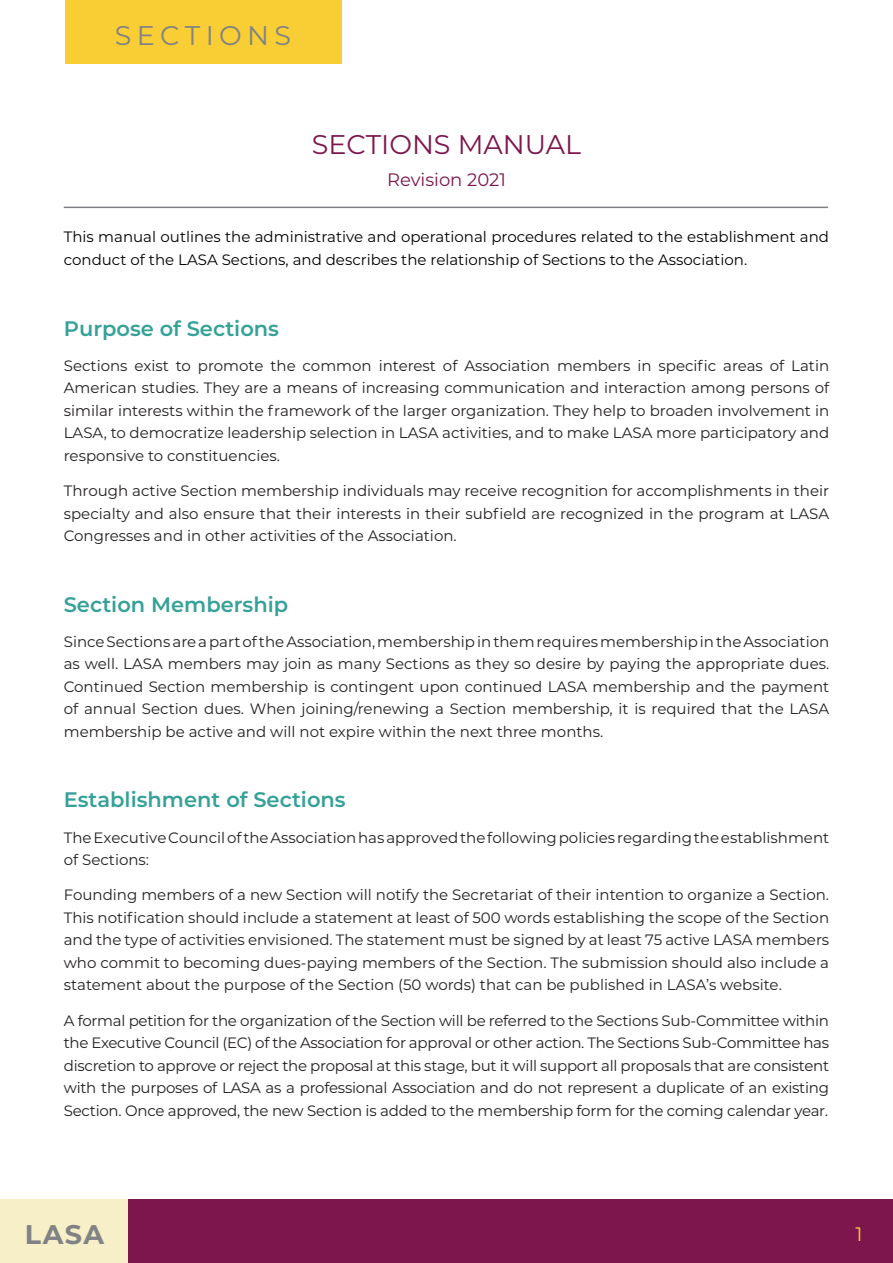
<style>
.page{position:relative;width:893px;height:1263px;background:#fff}
.page>*{position:absolute;margin:0;border:0;box-sizing:border-box;transform-origin:0 0}
.Titulares_guinda{font:27px "Montserrat";color:#7d164c}
.t1{font:27px "Montserrat";letter-spacing:.2em;color:#808285}
.t2{font:700 27px "Montserrat";color:#808285}
.Cuerpo_de_texto{font:600 21px "Montserrat";color:#35a199}
.t3{font:19.5px "Montserrat";color:#f8ce34}
.Titulares_guinda-2{font:18px "Montserrat";color:#7d164c}
.Cuerpo_de_texto-2{font:15px/22.5px "Montserrat";color:#231f20;text-align:justify}
.Cuerpo_de_texto-3{font:15px/22.5px "Montserrat";color:#000}
</style>
<div class="page">
<div style="left:65px;top:0;width:276px;height:64px;background:#f8ce34"></div>
<div style="left:0;top:1199px;width:129px;height:64px;background:#f6efc7"></div>
<div style="left:129px;top:1199px;width:764px;height:64px;background:#7d164c"></div>
<hr style="left:64px;top:207px;width:764px;height:1px;background:#808285">
<h1 class="t1" style="left:115px;top:17px;width:178px">SECTIONS</h1>
<p class="Titulares_guinda" style="left:312px;top:126px;width:270px">SECTIONS MANUAL</p>
<p class="Titulares_guinda-2" style="left:387px;top:167px;width:120px">Revision 2021</p>
<p class="Cuerpo_de_texto-3" style="left:64px;top:225px;width:767px">This manual outlines the administrative and operational procedures related to the establishment and conduct of the LASA Sections, and describes the relationship of Sections to the Association.</p>
<p class="Cuerpo_de_texto" style="left:64px;top:313px;width:217px">Purpose of Sections</p>
<p class="Cuerpo_de_texto-2" style="left:64px;top:354px;width:767px">Sections exist to promote the common interest of Association members in specific areas of Latin American studies. They are a means of increasing communication and interaction among persons of similar interests within the framework of the larger organization. They help to broaden involvement in LASA, to democratize leadership selection in LASA activities, and to make LASA more participatory and responsive to constituencies.</p>
<p class="Cuerpo_de_texto-2" style="left:64px;top:479px;width:767px">Through active Section membership individuals may receive recognition for accomplishments in their specialty and also ensure that their interests in their subfield are recognized in the program at LASA Congresses and in other activities of the Association.</p>
<p class="Cuerpo_de_texto" style="left:64px;top:589px;width:226px">Section Membership</p>
<p class="Cuerpo_de_texto-2" style="left:64px;top:630px;width:767px">Since Sections are a part of the Association, membership in them requires membership in the Association as well. LASA members may join as many Sections as they so desire by paying the appropriate dues.<br>Continued Section membership is contingent upon continued LASA membership and the payment of annual Section dues. When joining/renewing a Section membership, it is required that the LASA membership be active and will not expire within the next three months.</p>
<p class="Cuerpo_de_texto" style="left:64px;top:785px;width:283px">Establishment of Sections</p>
<p class="Cuerpo_de_texto-2" style="left:64px;top:825px;width:767px">The Executive Council of the Association has approved the following policies regarding the establishment of Sections:</p>
<p class="Cuerpo_de_texto-2" style="left:64px;top:883px;width:767px">Founding members of a new Section will notify the Secretariat of their intention to organize a Section.<br>This notification should include a statement at least of 500 words establishing the scope of the Section and the type of activities envisioned. The statement must be signed by at least 75 active LASA members who commit to becoming dues-paying members of the Section. The submission should also include a statement about the purpose of the Section (50 words) that can be published in LASA’s website.</p>
<p class="Cuerpo_de_texto-2" style="left:64px;top:1008px;width:767px">A formal petition for the organization of the Section will be referred to the Sections Sub-Committee within the Executive Council (EC) of the Association for approval or other action. The Sections Sub-Committee has discretion to approve or reject the proposal at this stage, but it will support all proposals that are consistent with the purposes of LASA as a professional Association and do not represent a duplicate of an existing Section. Once approved, the new Section is added to the membership form for the coming calendar year.</p>
<h1 class="t2" style="left:25px;top:1215px;width:81px">LASA</h1>
<h3 class="t3" style="left:855px;top:1220px;width:9px">1</h3>
</div>
